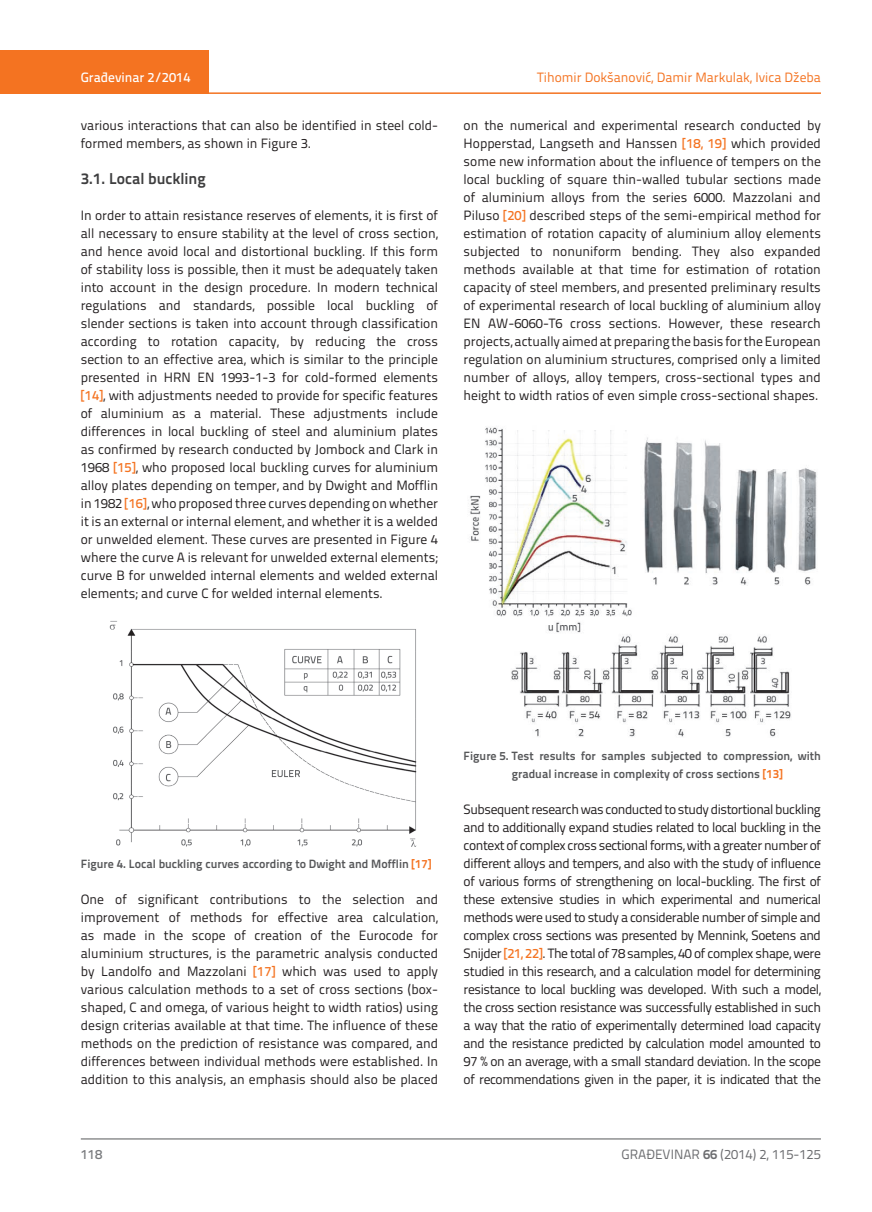
<style>
.page{position:relative;width:872px;height:1212px;background:#fff}
.page>*{position:absolute;margin:0;border:0;box-sizing:border-box;transform-origin:0 0}
.t1{font:700 15.75px "Titillium Text 22 L";color:#3e3e3f}
.t2{font:13.5px/18px "Titillium Text 22 L";color:#231f20;text-align:justify}
.t3{font:13.5px "Titillium Text 22 L";color:#f47321}
.t4{font:13.5px "Titillium Text 22 L";color:#6c6d70}
.t5{font:500 13.5px "Titillium Text 22 L";color:#fff}
.t6{font:500 13.5px "Titillium Text 22 L";color:#787a7d}
.t7{font:700 12px/18px "Titillium Text 22 L";color:#57585a}
.s1{font-weight:500;color:#f47321}
.s2{color:#f47321}
.s3{font-weight:700}
</style>
<div class="page">
<div style="left:0;top:50px;width:208px;height:44px;background:#f47321"></div>
<hr style="left:0;top:92px;width:821px;height:2px;background:#f47321">
<hr style="left:81px;top:1139px;width:740px;height:1px;background:#57585a">
<img style="left:109px;top:621px;width:308px;height:226px">
<img style="left:470px;top:427px;width:347px;height:310px">
<p class="t5" style="left:81px;top:67px;width:111px">Građevinar 2/2014</p>
<p class="t2" style="left:81px;top:115px;width:359px">various interactions that can also be identified in steel cold&shy;formed members, as shown in Figure 3.</p>
<p class="t1" style="left:81px;top:166px;width:126px">3.1. Local buckling</p>
<p class="t2" style="left:81px;top:205px;width:359px">In order to attain resistance reserves of elements, it is first of all necessary to ensure stability at the level of cross section, and hence avoid local and distortional buckling. If this form of stability loss is possible, then it must be adequately taken into account in the design procedure. In modern technical regulations and standards, possible local buckling of slender sections is taken into account through classification according to rotation capacity, by reducing the cross section to an effective area, which is similar to the principle presented in HRN EN 1993-1-3 for cold-formed elements <span class="s1">[14]</span>, with adjustments needed to provide for specific features of aluminium as a material. These adjustments include differences in local buckling of steel and aluminium plates as confirmed by research conducted by Jombock and Clark in 1968 <span class="s1">[15]</span>, who proposed local buckling curves for aluminium alloy plates depending on temper, and by Dwight and Mofflin in 1982 <span class="s1">[16]</span>, who proposed three curves depending on whether it is an external or internal element, and whether it is a welded or unwelded element. These curves are presented in Figure 4 where the curve A is relevant for unwelded external elements; curve B for unwelded internal elements and welded external elements; and curve C for welded internal elements.</p>
<p class="t3" style="left:537px;top:68px;width:285px">Tihomir Dokšanović, Damir Markulak, Ivica Džeba</p>
<p class="t2" style="left:463px;top:115px;width:359px">on the numerical and experimental research conducted by Hopperstad, Langseth and Hanssen <span class="s1">[18, 19]</span> which provided some new information about the influence of tempers on the local buckling of square thin-walled tubular sections made of aluminium alloys from the series 6000. Mazzolani and Piluso <span class="s1">[20]</span> described steps of the semi-empirical method for estimation of rotation capacity of aluminium alloy elements subjected to nonuniform bending. They also expanded methods available at that time for estimation of rotation capacity of steel members, and presented preliminary results of experimental research of local buckling of aluminium alloy EN AW-6060-T6 cross sections. However, these research projects, actually aimed at preparing the basis for the European regulation on aluminium structures, comprised only a limited number of alloys, alloy tempers, cross-sectional types and height to width ratios of even simple cross-sectional shapes.</p>
<p class="t7" style="left:81px;top:854px;width:352px">Figure 4. Local buckling curves according to Dwight and Mofflin <span class="s2">[17]</span></p>
<p class="t2" style="left:81px;top:890px;width:359px">One of significant contributions to the selection and improvement of methods for effective area calculation, as made in the scope of creation of the Eurocode for aluminium structures, is the parametric analysis conducted by Landolfo and Mazzolani <span class="s1">[17]</span> which was used to apply various calculation methods to a set of cross sections (box&shy;shaped, C and omega, of various height to width ratios) using design criterias available at that time. The influence of these methods on the prediction of resistance was compared, and differences between individual methods were established. In addition to this analysis, an emphasis should also be placed</p>
<p class="t7" style="left:512px;top:746px;width:311px;text-indent:-48px">Figure 5. Test results for samples subjected to compression, with gradual increase in complexity of cross sections <span class="s2">[13]</span></p>
<p class="t2" style="left:463px;top:800px;width:359px">Subsequent research was conducted to study distortional buckling and to additionally expand studies related to local buckling in the context of complex cross sectional forms, with a greater number of different alloys and tempers, and also with the study of influence of various forms of strengthening on local-buckling. The first of these extensive studies in which experimental and numerical methods were used to study a considerable number of simple and complex cross sections was presented by Mennink, Soetens and Snijder <span class="s1">[21, 22]</span>. The total of 78 samples, 40 of complex shape, were studied in this research, and a calculation model for determining resistance to local buckling was developed. With such a model, the cross section resistance was successfully established in such a way that the ratio of experimentally determined load capacity and the resistance predicted by calculation model amounted to 97 % on an average, with a small standard deviation. In the scope of recommendations given in the paper, it is indicated that the</p>
<p class="t6" style="left:81px;top:1144px;width:23px">118</p>
<p class="t4" style="left:621px;top:1144px;width:201px">GRAĐEVINAR <span class="s3">66</span> (2014) 2, 115-125</p>
</div>
